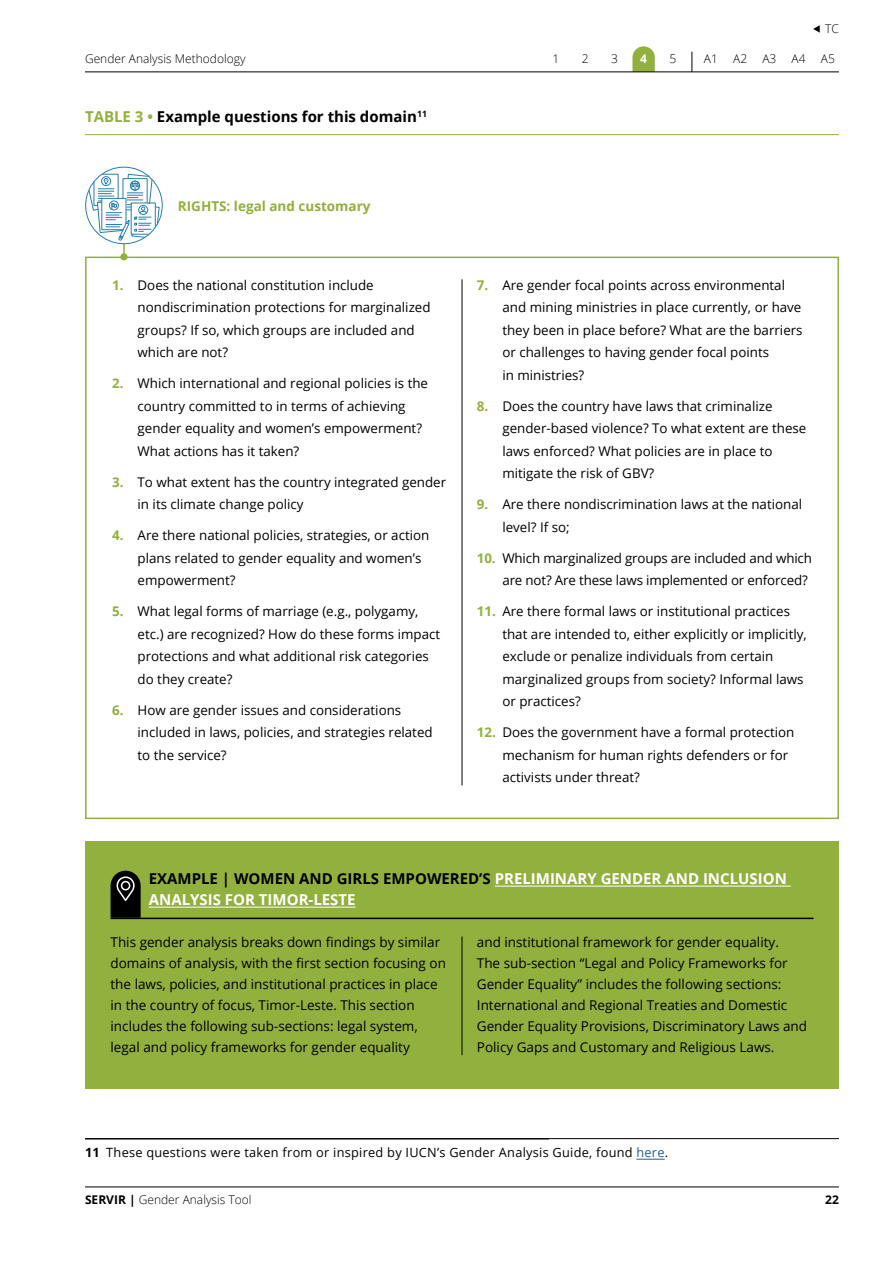
<style>
.page{position:relative;width:893px;height:1263px;background:#fff}
.page>*{position:absolute;margin:0;border:0;box-sizing:border-box;transform-origin:0 0}
.BOX_heading{font:700 15px/21px "Open Sans";color:#fff}
.Table_name{font:700 15px "Open Sans";color:#000}
.BOX_body{font:13.5px/21px "Open Sans";color:#000}
.TABLE_body{font:700 13.5px "Open Sans";color:#92b03d}
.t1{font:13.35px/22.5px "Open Sans";color:#000}
.footnote{font:12.75px "Open Sans";letter-spacing:.02em;color:#000}
.t2{font:300 12px "Open Sans";color:#000}
.t3{font:700 12px "Open Sans";color:#000}
.t4{font:700 12px "Open Sans";color:#fff}
.s1{color:#92b03d}
.s2{font-weight:700;color:#92b03d}
.s3{color:#000}
.s4{font-weight:700}
.s5{color:#215e9e}
</style>
<div class="page">
<hr style="left:85px;top:134px;width:754px;height:1px;background:#92b03d">
<hr style="left:85px;top:1139px;width:464px;height:1px;background:#000">
<svg style="left:636px;top:1159px;width:29px;height:1px"></svg>
<hr style="left:462px;top:279px;width:1px;height:506px;background:#000">
<div style="left:120px;top:253px;width:8px;height:7px;background:#92b03d;border-radius:50%"></div>
<hr style="left:85px;top:1138px;width:754px;height:1px;background:#000">
<div style="left:85px;top:841px;width:754px;height:248px;background:#92b03d"></div>
<hr style="left:495px;top:886px;width:296px;height:1px;background:#fff">
<hr style="left:111px;top:918px;width:702px;height:1px;background:#000">
<hr style="left:149px;top:907px;width:207px;height:1px;background:#fff">
<hr style="left:462px;top:936px;width:1px;height:119px;background:#000">
<svg style="left:111px;top:871px;width:30px;height:47px"></svg>
<svg style="left:86px;top:174px;width:74px;height:83px"></svg>
<svg style="left:632px;top:46px;width:23px;height:26px"></svg>
<svg style="left:692px;top:52px;width:1px;height:20px"></svg>
<hr style="left:85px;top:72px;width:754px;height:1px;background:#000">
<hr style="left:85px;top:1187px;width:754px;height:1px;background:#000">
<p class="t2" style="left:812px;top:21px;width:28px">◀ TC</p>
<p class="t2" style="left:85px;top:51px;width:162px">Gender Analysis Methodology</p>
<p class="t2" style="left:704px;top:51px;width:16px">A1</p>
<p class="t2" style="left:733px;top:51px;width:16px">A2</p>
<p class="t2" style="left:762px;top:51px;width:16px">A3</p>
<p class="t2" style="left:792px;top:51px;width:16px">A4</p>
<p class="t2" style="left:821px;top:51px;width:16px">A5</p>
<p class="t2" style="left:553px;top:51px;width:8px">1</p>
<p class="t2" style="left:582px;top:51px;width:8px">2</p>
<p class="t2" style="left:611px;top:51px;width:8px">3</p>
<p class="t4" style="left:640px;top:50px;width:8px">4</p>
<p class="t2" style="left:669px;top:51px;width:8px">5</p>
<p class="Table_name" style="left:85px;top:105px;width:343px"><span class="s1">TABLE 3 •</span> Example questions for this domain<sup>11</sup></p>
<p class="TABLE_body" style="left:178px;top:196px;width:194px">RIGHTS: legal and customary</p>
<p class="t1" style="left:138px;top:273px;width:295px;text-indent:-26px"><span class="s2">1.</span> Does the national constitution include nondiscrimination protections for marginalized groups? If so, which groups are included and which are not?</p>
<p class="t1" style="left:138px;top:372px;width:292px;text-indent:-26px"><span class="s2">2.</span> Which international and regional policies is the country committed to in terms of achieving gender equality and women’s empowerment?<br>What actions has it taken?</p>
<p class="t1" style="left:138px;top:470px;width:310px;text-indent:-26px"><span class="s2">3.</span> To what extent has the country integrated gender in its climate change policy</p>
<p class="t1" style="left:138px;top:524px;width:293px;text-indent:-26px"><span class="s2">4.</span> Are there national policies, strategies, or action plans related to gender equality and women’s empowerment?</p>
<p class="t1" style="left:138px;top:600px;width:304px;text-indent:-26px"><span class="s2">5.</span> What legal forms of marriage (e.g., polygamy, etc.) are recognized? How do these forms impact protections and what additional risk categories do they create?</p>
<p class="t1" style="left:138px;top:698px;width:297px;text-indent:-26px"><span class="s2">6.</span> How are gender issues and considerations included in laws, policies, and strategies related to the service?</p>
<p class="t1" style="left:502px;top:273px;width:302px;text-indent:-26px"><span class="s2">7.</span> Are gender focal points across environmental and mining ministries in place currently, or have they been in place before? What are the barriers or challenges to having gender focal points<br>in ministries?</p>
<p class="t1" style="left:502px;top:394px;width:306px;text-indent:-26px"><span class="s2">8.</span> Does the country have laws that criminalize gender-based violence? To what extent are these laws enforced? What policies are in place to mitigate the risk of GBV?</p>
<p class="t1" style="left:502px;top:493px;width:301px;text-indent:-26px"><span class="s2">9.</span> Are there nondiscrimination laws at the national level? If so;</p>
<p class="t1" style="left:502px;top:546px;width:311px;text-indent:-26px"><span class="s2">10.</span> Which marginalized groups are included and which are not? Are these laws implemented or enforced?</p>
<p class="t1" style="left:502px;top:600px;width:306px;text-indent:-26px"><span class="s2">11.</span> Are there formal laws or institutional practices that are intended to, either explicitly or implicitly, exclude or penalize individuals from certain marginalized groups from society? Informal laws or practices?</p>
<p class="t1" style="left:502px;top:721px;width:293px;text-indent:-26px"><span class="s2">12.</span> Does the government have a formal protection mechanism for human rights defenders or for activists under threat?</p>
<p class="BOX_heading" style="left:149px;top:867px;width:640px"><span class="s3">EXAMPLE | WOMEN AND GIRLS EMPOWERED’S</span> PRELIMINARY GENDER AND INCLUSION<br>ANALYSIS FOR TIMOR-LESTE</p>
<p class="BOX_body" style="left:111px;top:931px;width:337px">This gender analysis breaks down findings by similar domains of analysis, with the first section focusing on the laws, policies, and institutional practices in place in the country of focus, Timor-Leste. This section includes the following sub-sections: legal system, legal and policy frameworks for gender equality</p>
<p class="BOX_body" style="left:477px;top:931px;width:332px">and institutional framework for gender equality.<br>The sub-section “Legal and Policy Frameworks for Gender Equality” includes the following sections:<br>International and Regional Treaties and Domestic Gender Equality Provisions, Discriminatory Laws and Policy Gaps and Customary and Religious Laws.</p>
<p class="footnote" style="left:85px;top:1143px;width:585px"><span class="s4">11</span> These questions were taken from or inspired by IUCN’s Gender Analysis Guide, found <span class="s5">here</span>.</p>
<p class="t2" style="left:85px;top:1191px;width:168px"><span class="s4">SERVIR |</span> Gender Analysis Tool</p>
<p class="t3" style="left:825px;top:1191px;width:15px">22</p>
</div>
